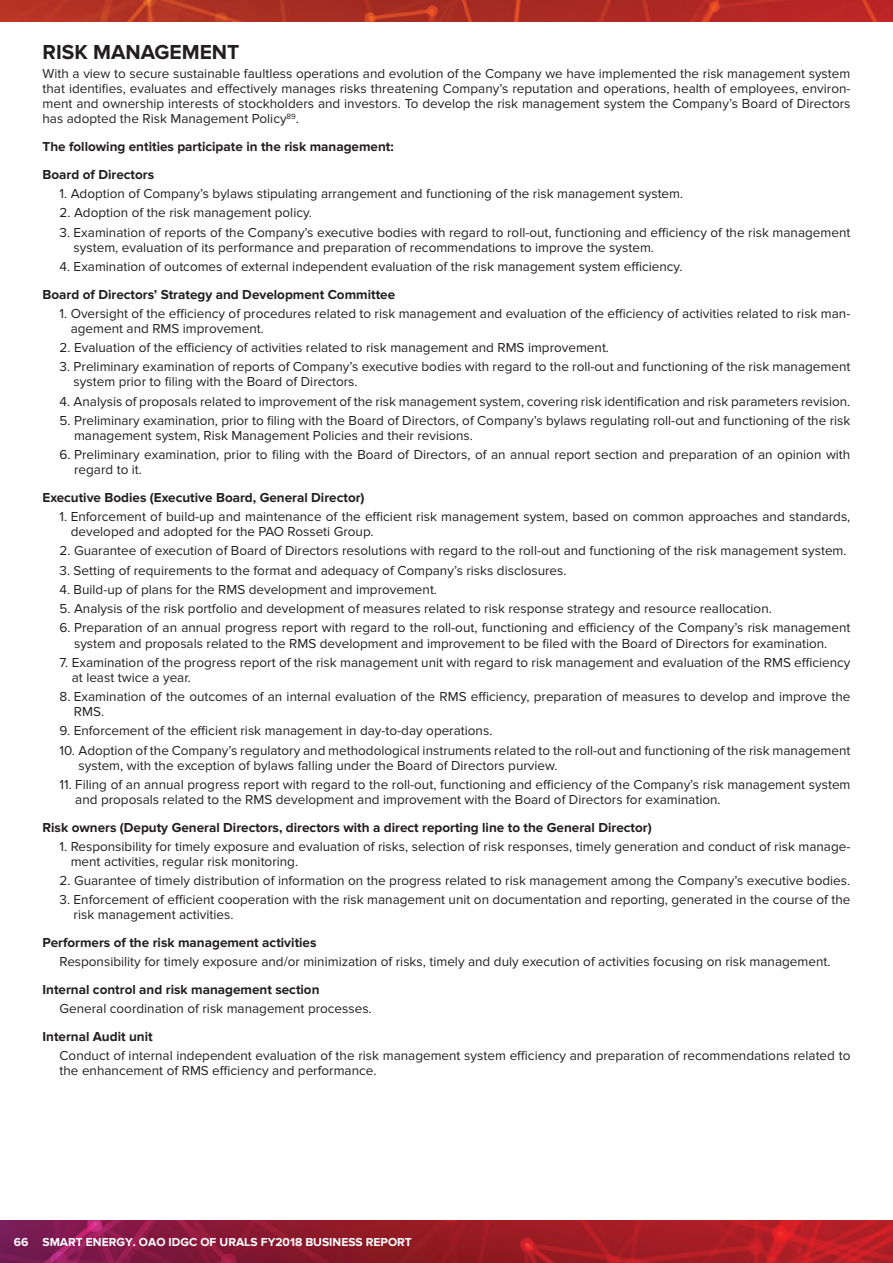
<style>
.page{position:relative;width:893px;height:1263px;background:#fff}
.page>*{position:absolute;margin:0;border:0;box-sizing:border-box;transform-origin:0 0}
.podzagl{font:700 21px "Proxima Nova";color:#231f20}
.text{font:13.5px/15px "Proxima Nova";color:#231f20}
.bold{font:700 13.5px "Proxima Nova";color:#231f20}
.t1{font:700 12px "Proxima Nova";color:#fff}
</style>
<div class="page">
<img style="left:0;top:1220px;width:893px;height:43px">
<img style="left:0;top:0;width:893px;height:21px">
<p class="podzagl" style="left:43px;top:40px;width:198px">RISK MANAGEMENT</p>
<p class="text" style="left:43px;top:67px;width:809px;text-align:justify">With a view to secure sustainable faultless operations and evolution of the Company we have implemented the risk management system that identifies, evaluates and effectively manages risks threatening Company’s reputation and operations, health of employees, environ&shy;ment and ownership interests of stockholders and investors. To develop the risk management system the Company’s Board of Directors has adopted the Risk Management Policy<sup>89</sup>.</p>
<p class="bold" style="left:43px;top:139px;width:353px">The following entities participate in the risk management:</p>
<p class="bold" style="left:43px;top:167px;width:113px">Board of Directors</p>
<p class="text" style="left:60px;top:186px;width:625px">1. Adoption of Company’s bylaws stipulating arrangement and functioning of the risk management system.</p>
<p class="text" style="left:60px;top:206px;width:254px">2. Adoption of the risk management policy.</p>
<p class="text" style="left:74px;top:225px;width:778px;text-indent:-14px">3. Examination of reports of the Company’s executive bodies with regard to roll-out, functioning and efficiency of the risk management system, evaluation of its performance and preparation of recommendations to improve the system.</p>
<p class="text" style="left:60px;top:259px;width:625px">4. Examination of outcomes of external independent evaluation of the risk management system efficiency.</p>
<p class="bold" style="left:43px;top:286px;width:354px">Board of Directors’ Strategy and Development Committee</p>
<p class="text" style="left:71px;top:306px;width:781px;text-indent:-11px">1. Oversight of the efficiency of procedures related to risk management and evaluation of the efficiency of activities related to risk man&shy;agement and RMS improvement.</p>
<p class="text" style="left:60px;top:340px;width:551px">2. Evaluation of the efficiency of activities related to risk management and RMS improvement.</p>
<p class="text" style="left:74px;top:360px;width:778px;text-indent:-14px">3. Preliminary examination of reports of Company’s executive bodies with regard to the roll-out and functioning of the risk management system prior to filing with the Board of Directors.</p>
<p class="text" style="left:60px;top:394px;width:792px">4. Analysis of proposals related to improvement of the risk management system, covering risk identification and risk parameters revision.</p>
<p class="text" style="left:74px;top:413px;width:778px;text-indent:-15px">5. Preliminary examination, prior to filing with the Board of Directors, of Company’s bylaws regulating roll-out and functioning of the risk management system, Risk Management Policies and their revisions.</p>
<p class="text" style="left:74px;top:447px;width:778px;text-indent:-15px">6. Preliminary examination, prior to filing with the Board of Directors, of an annual report section and preparation of an opinion with regard to it.</p>
<p class="bold" style="left:43px;top:490px;width:324px">Executive Bodies (Executive Board, General Director)</p>
<p class="text" style="left:71px;top:509px;width:781px;text-indent:-11px">1. Enforcement of build-up and maintenance of the efficient risk management system, based on common approaches and standards, developed and adopted for the PAO Rosseti Group.</p>
<p class="text" style="left:60px;top:544px;width:789px">2. Guarantee of execution of Board of Directors resolutions with regard to the roll-out and functioning of the risk management system.</p>
<p class="text" style="left:60px;top:563px;width:509px">3. Setting of requirements to the format and adequacy of Company’s risks disclosures.</p>
<p class="text" style="left:60px;top:582px;width:379px">4. Build-up of plans for the RMS development and improvement.</p>
<p class="text" style="left:60px;top:601px;width:714px">5. Analysis of the risk portfolio and development of measures related to risk response strategy and resource reallocation.</p>
<p class="text" style="left:74px;top:621px;width:778px;text-indent:-15px">6. Preparation of an annual progress report with regard to the roll-out, functioning and efficiency of the Company’s risk management system and proposals related to the RMS development and improvement to be filed with the Board of Directors for examination.</p>
<p class="text" style="left:72px;top:655px;width:780px;text-indent:-12px">7. Examination of the progress report of the risk management unit with regard to risk management and evaluation of the RMS efficiency at least twice a year.</p>
<p class="text" style="left:74px;top:689px;width:778px;text-indent:-14px">8. Examination of the outcomes of an internal evaluation of the RMS efficiency, preparation of measures to develop and improve the<br>RMS.</p>
<p class="text" style="left:60px;top:723px;width:434px">9. Enforcement of the efficient risk management in day-to-day operations.</p>
<p class="text" style="left:79px;top:743px;width:773px;text-indent:-19px">10. Adoption of the Company’s regulatory and methodological instruments related to the roll-out and functioning of the risk management system, with the exception of bylaws falling under the Board of Directors purview.</p>
<p class="text" style="left:75px;top:777px;width:777px;text-indent:-16px">11. Filing of an annual progress report with regard to the roll-out, functioning and efficiency of the Company’s risk management system and proposals related to the RMS development and improvement with the Board of Directors for examination.</p>
<p class="bold" style="left:43px;top:819px;width:611px">Risk owners (Deputy General Directors, directors with a direct reporting line to the General Director)</p>
<p class="text" style="left:71px;top:839px;width:781px;text-indent:-11px">1. Responsibility for timely exposure and evaluation of risks, selection of risk responses, timely generation and conduct of risk manage&shy;ment activities, regular risk monitoring.</p>
<p class="text" style="left:60px;top:873px;width:792px">2. Guarantee of timely distribution of information on the progress related to risk management among the Company’s executive bodies.</p>
<p class="text" style="left:74px;top:892px;width:778px;text-indent:-14px">3. Enforcement of efficient cooperation with the risk management unit on documentation and reporting, generated in the course of the risk management activities.</p>
<p class="bold" style="left:43px;top:935px;width:276px">Performers of the risk management activities</p>
<p class="text" style="left:60px;top:954px;width:772px">Responsibility for timely exposure and/or minimization of risks, timely and duly execution of activities focusing on risk management.</p>
<p class="bold" style="left:43px;top:982px;width:279px">Internal control and risk management section</p>
<p class="text" style="left:60px;top:1001px;width:314px">General coordination of risk management processes.</p>
<p class="bold" style="left:43px;top:1029px;width:112px">Internal Audit unit</p>
<p class="text" style="left:60px;top:1048px;width:792px">Conduct of internal independent evaluation of the risk management system efficiency and preparation of recommendations related to the enhancement of RMS efficiency and performance.</p>
<p class="t1" style="left:14px;top:1235px;width:16px">66</p>
<p class="t1" style="left:43px;top:1235px;width:371px">SMART ENERGY. OAO IDGC OF URALS FY2018 BUSINESS REPORT</p>
</div>
